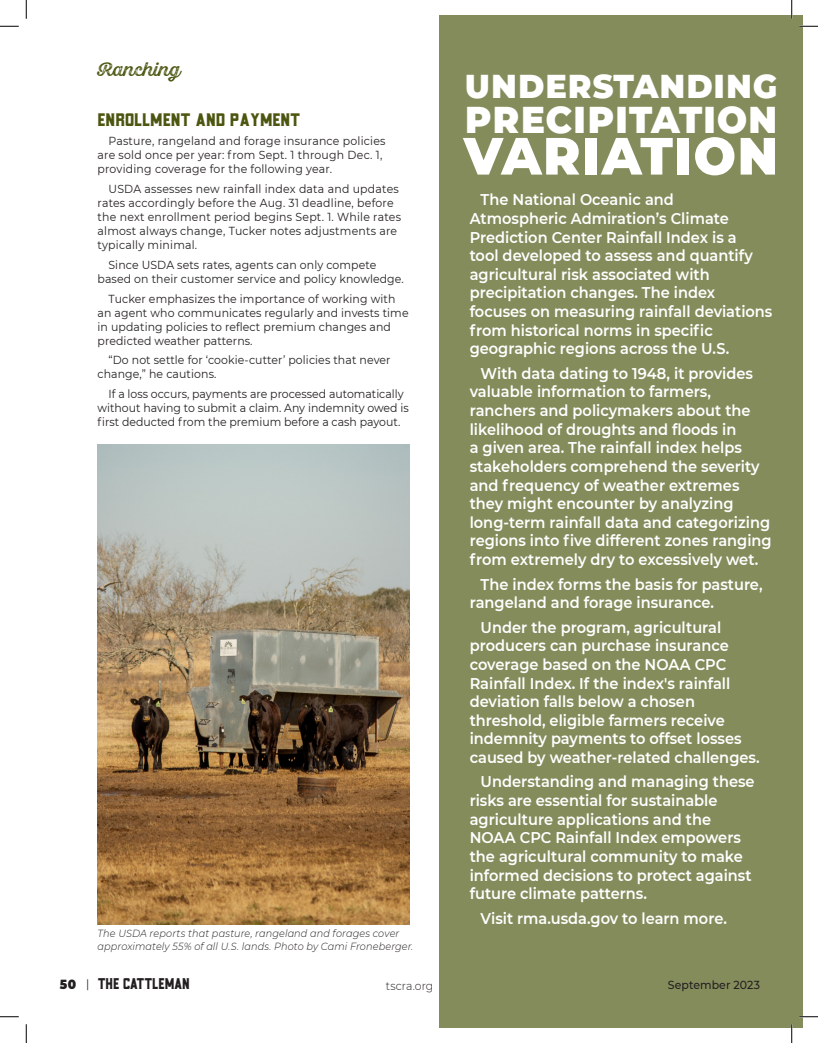
<style>
.page{position:relative;width:818px;height:1043px;background:#fff}
.page>*{position:absolute;margin:0;border:0;box-sizing:border-box;transform-origin:0 0}
.t1{font:800 63.38px "Montserrat";letter-spacing:.01em;color:#fff;scale:.94 1}
.t2{font:800 45.25px "Montserrat";letter-spacing:.01em;color:#fff;scale:.94 1}
.t3{font:800 40.12px "Montserrat";letter-spacing:.01em;color:#fff;scale:.94 1}
.t4{font:700 25.88px "Hops And Barley 1";letter-spacing:.01em;color:#4c5610}
.t5{font:18.12px "TH Goliad Clean";color:#4c5610}
.t6{font:600 15.5px/18.6px "Montserrat";color:#fff;scale:.94 1}
.t7{font:15.5px "TH Goliad Clean";color:#231f20;scale:.94 1}
.t8{font:11.62px/14px "Montserrat";letter-spacing:.01em;color:#231f20;scale:.94 1}
.t9{font:500 11.62px "Montserrat";color:#231f20;scale:.94 1}
.t10{font:300 11.62px "Montserrat";color:#231f20;scale:.94 1}
.t11{font:italic 300 10.38px/12.4px "Montserrat";letter-spacing:.01em;color:#231f20;scale:.94 1}
.s1{font-family:"Montserrat";font-weight:900;font-size:12.88px}
.s2{font-family:"Montserrat";font-size:11.62px}
</style>
<div class="page">
<div style="left:439px;top:15px;width:363px;height:1013px;background:#858c5c"></div>
<img style="left:98px;top:444px;width:311px;height:480px">
<svg style="left:0;top:25px;width:19px;height:2px"></svg>
<svg style="left:799px;top:25px;width:19px;height:2px"></svg>
<svg style="left:0;top:1016px;width:19px;height:1px"></svg>
<svg style="left:799px;top:1015px;width:19px;height:2px"></svg>
<svg style="left:25px;top:0;width:2px;height:19px"></svg>
<svg style="left:25px;top:1024px;width:2px;height:18px"></svg>
<svg style="left:791px;top:0;width:1px;height:19px"></svg>
<svg style="left:791px;top:1024px;width:1px;height:18px"></svg>
<p class="t4" style="left:97px;top:57px;width:85px">Ranching</p>
<p class="t5" style="left:97px;top:108px;width:204px">ENROLLMENT AND PAYMENT</p>
<p class="t8" style="left:97px;top:134px;width:308px;text-indent:11px">Pasture, rangeland and forage insurance policies are sold once per year: from Sept. 1 through Dec. 1, providing coverage for the following year.</p>
<p class="t8" style="left:97px;top:182px;width:324px;text-indent:11px">USDA assesses new rainfall index data and updates rates accordingly before the Aug. 31 deadline, before the next enrollment period begins Sept. 1. While rates almost always change, Tucker notes adjustments are typically minimal.</p>
<p class="t8" style="left:97px;top:257px;width:327px;text-indent:11px">Since USDA sets rates, agents can only compete based on their customer service and policy knowledge.</p>
<p class="t8" style="left:97px;top:291px;width:332px;text-indent:11px">Tucker emphasizes the importance of working with an agent who communicates regularly and invests time in updating policies to reflect premium changes and predicted weather patterns.</p>
<p class="t8" style="left:97px;top:353px;width:313px;text-indent:11px">“Do not settle for ‘cookie-cutter’ policies that never change,” he cautions.</p>
<p class="t8" style="left:97px;top:386px;width:332px;text-indent:11px">If a loss occurs, payments are processed automatically without having to submit a claim. Any indemnity owed is first deducted from the premium before a cash payout.</p>
<p class="t3" style="left:464px;top:55px;width:334px">UNDERSTANDING</p>
<p class="t2" style="left:464px;top:84px;width:335px">PRECIPITATION</p>
<p class="t1" style="left:463px;top:106px;width:337px">VARIATION</p>
<p class="t6" style="left:469px;top:190px;width:323px;text-indent:11px">The National Oceanic and Atmospheric Admiration’s Climate Prediction Center Rainfall Index is a<br>tool developed to assess and quantify agricultural risk associated with precipitation changes. The index focuses on measuring rainfall deviations from historical norms in specific geographic regions across the U.S.</p>
<p class="t6" style="left:469px;top:363px;width:323px;text-indent:11px">With data dating to 1948, it provides valuable information to farmers, ranchers and policymakers about the likelihood of droughts and floods in<br>a given area. The rainfall index helps stakeholders comprehend the severity and frequency of weather extremes they might encounter by analyzing long-term rainfall data and categorizing regions into five different zones ranging from extremely dry to excessively wet.</p>
<p class="t6" style="left:469px;top:574px;width:313px;text-indent:11px">The index forms the basis for pasture, rangeland and forage insurance.</p>
<p class="t6" style="left:469px;top:617px;width:310px;text-indent:11px">Under the program, agricultural producers can purchase insurance coverage based on the NOAA CPC Rainfall Index. If the index's rainfall deviation falls below a chosen threshold, eligible farmers receive indemnity payments to offset losses caused by weather-related challenges.</p>
<p class="t6" style="left:469px;top:772px;width:304px;text-indent:11px">Understanding and managing these risks are essential for sustainable agriculture applications and the NOAA CPC Rainfall Index empowers the agricultural community to make informed decisions to protect against future climate patterns.</p>
<p class="t6" style="left:480px;top:908px;width:263px">Visit rma.usda.gov to learn more.</p>
<p class="t11" style="left:97px;top:927px;width:337px">The USDA reports that pasture, rangeland and forages cover approximately 55% of all U.S. lands. Photo by Cami Froneberger.</p>
<p class="t7" style="left:60px;top:974px;width:139px"><span class="s1">50</span> <span class="s2">|</span> THE CATTLEMAN</p>
<p class="t10" style="left:386px;top:977px;width:52px">tscra.org</p>
<p class="t9" style="left:668px;top:977px;width:99px">September 2023</p>
</div>
